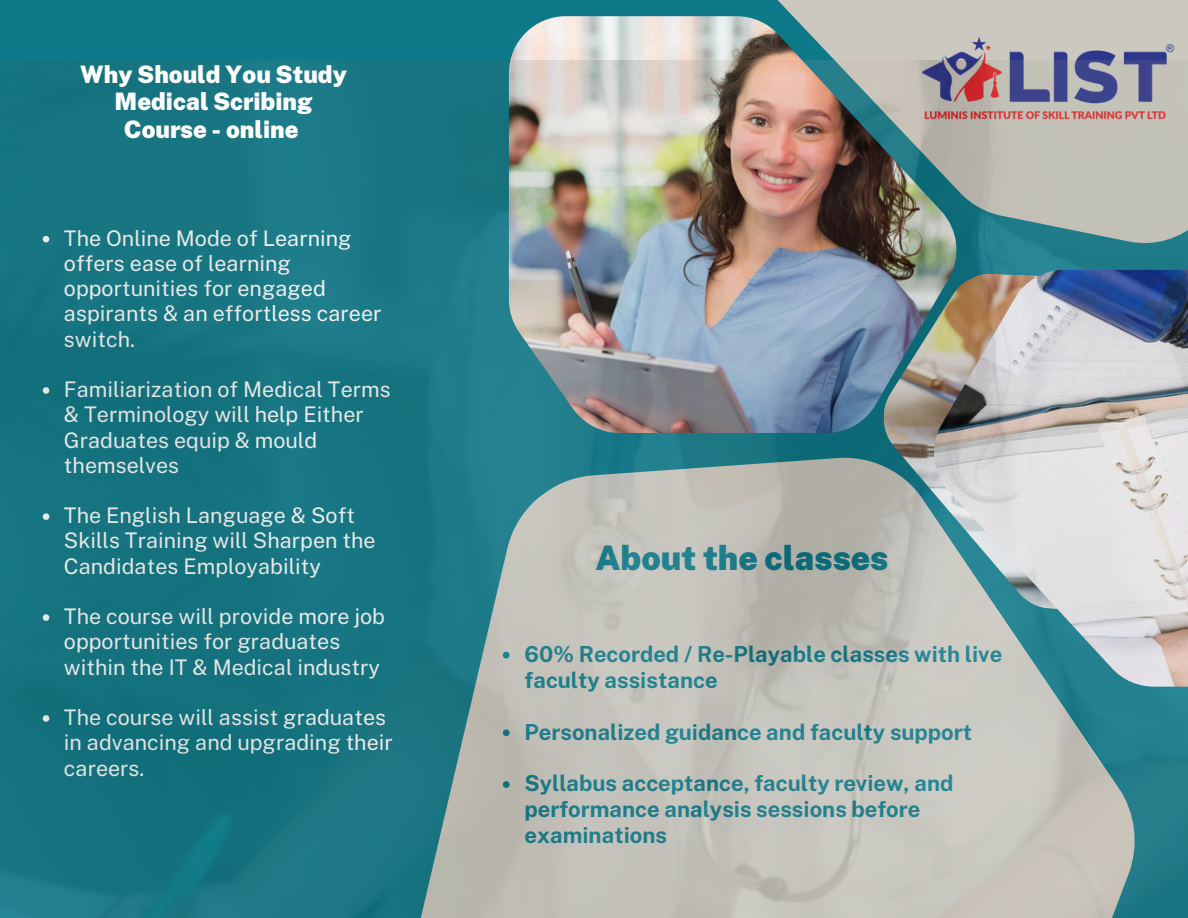
<style>
.page{position:relative;width:1188px;height:918px;background:#0d7989}
.page>*{position:absolute;margin:0;border:0;box-sizing:border-box;transform-origin:0 0}
.t1{font:900 33.9px "Public Sans";color:#0d7989}
.t2{font:900 24px/27.6px "Public Sans";color:#fff;text-align:center}
.t3{font:700 22.05px/25.8px "Public Sans";color:#0d7989}
.t4{font:21.45px/25.2px "Public Sans";color:#fff}
</style>
<div class="page">
<svg style="left:777px;top:0;width:114px;height:16px;background:#bdc3bb"></svg>
<img style="left:510px;top:16px;width:381px;height:45px">
<img style="left:891px;top:0;width:297px;height:61px">
<img style="left:0;top:61px;width:1188px;height:857px">
<p class="t2" style="left:80px;top:60px;width:268px">Why Should You Study<br>Medical Scribing<br>Course - online</p>
<p class="t4" style="left:64px;top:225px;width:319px">The Online Mode of Learning offers ease of learning opportunities for engaged aspirants &amp; an effortless career switch.</p>
<h2 class="t4" style="left:64px;top:377px;width:328px">Familiarization of Medical Terms &amp; Terminology will help Either<br>Graduates equip &amp; mould themselves</h2>
<p class="t4" style="left:64px;top:503px;width:313px">The English Language &amp; Soft<br>Skills Training will Sharpen the<br>Candidates Employability</p>
<p class="t4" style="left:64px;top:604px;width:323px">The course will provide more job opportunities for graduates within the IT &amp; Medical industry</p>
<p class="t4" style="left:64px;top:705px;width:330px">The course will assist graduates in advancing and upgrading their careers.</p>
<p class="t1" style="left:596px;top:538px;width:294px">About the classes</p>
<p class="t3" style="left:525px;top:641px;width:479px">60% Recorded / Re-Playable classes with live faculty assistance</p>
<p class="t3" style="left:525px;top:719px;width:449px">Personalized guidance and faculty support</p>
<p class="t3" style="left:525px;top:770px;width:430px">Syllabus acceptance, faculty review, and performance analysis sessions before examinations</p>
</div>
